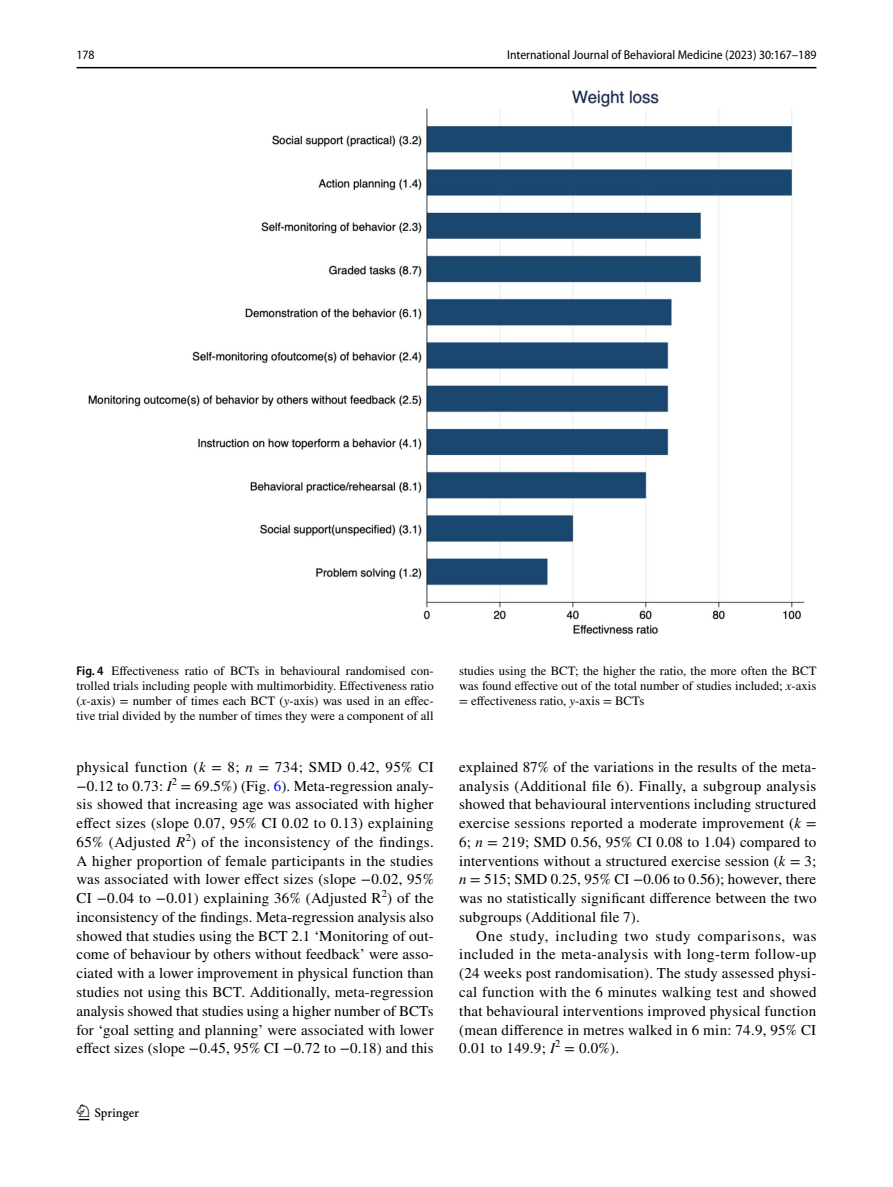
<style>
.page{position:relative;width:893px;height:1187px;background:#fff}
.page>*{position:absolute;margin:0;border:0;box-sizing:border-box;transform-origin:0 0}
.t1{font:22.5px "Springnew Regular 2";color:#000}
.t2{font:15px/18.8px "STIX";letter-spacing:.01em;color:#000;text-align:justify}
.t3{font:12.75px/15px "STIX";color:#000;text-align:justify}
.t4{font:semi-condensed 12.75px "Myriad Pro";color:#000}
.s1{font-family:"Myriad Pro";font-weight:600;font-stretch:semi-condensed}
.s2{font-style:italic}
.s3{color:#00f}
</style>
<div class="page">
<hr style="left:77px;top:67px;width:739px;height:1px;background:#000">
<img style="left:88px;top:90px;width:717px;height:544px">
<p class="t4" style="left:77px;top:48px;width:20px">178</p>
<p class="t4" style="left:507px;top:48px;width:311px">International Journal of Behavioral Medicine (2023) 30:167–189</p>
<p class="t3" style="left:77px;top:664px;width:359px"><span class="s1">Fig. 4</span> Effectiveness ratio of BCTs in behavioural randomised con&shy;trolled trials including people with multimorbidity. Effectiveness ratio (<span class="s2">x</span>-axis) = number of times each BCT (<span class="s2">y</span>-axis) was used in an effec&shy;tive trial divided by the number of times they were a component of all</p>
<p class="t3" style="left:459px;top:664px;width:359px">studies using the BCT; the higher the ratio, the more often the BCT was found effective out of the total number of studies included; <span class="s2">x</span>-axis = effectiveness ratio, <span class="s2">y</span>-axis = BCTs</p>
<p class="t2" style="left:77px;top:758px;width:359px">physical function (<span class="s2">k</span> = 8; <span class="s2">n</span> = 734; SMD 0.42, 95% CI −0.12 to 0.73: <span class="s2">I</span><sup>2</sup> = 69.5%) (Fig. <span class="s3">6</span>). Meta-regression analy&shy;sis showed that increasing age was associated with higher effect sizes (slope 0.07, 95% CI 0.02 to 0.13) explaining 65% (Adjusted <span class="s2">R</span><sup>2</sup>) of the inconsistency of the findings.<br>A higher proportion of female participants in the studies was associated with lower effect sizes (slope −0.02, 95% CI −0.04 to −0.01) explaining 36% (Adjusted R<sup>2</sup>) of the inconsistency of the findings. Meta-regression analysis also showed that studies using the BCT 2.1 ‘Monitoring of out&shy;come of behaviour by others without feedback’ were asso&shy;ciated with a lower improvement in physical function than studies not using this BCT. Additionally, meta-regression analysis showed that studies using a higher number of BCTs for ‘goal setting and planning’ were associated with lower effect sizes (slope −0.45, 95% CI −0.72 to −0.18) and this</p>
<p class="t2" style="left:459px;top:758px;width:359px">explained 87% of the variations in the results of the meta&shy;analysis (Additional file 6). Finally, a subgroup analysis showed that behavioural interventions including structured exercise sessions reported a moderate improvement (<span class="s2">k</span> = 6; <span class="s2">n</span> = 219; SMD 0.56, 95% CI 0.08 to 1.04) compared to interventions without a structured exercise session (<span class="s2">k</span> = 3; <span class="s2">n</span> = 515; SMD 0.25, 95% CI −0.06 to 0.56); however, there was no statistically significant difference between the two subgroups (Additional file 7).</p>
<p class="t2" style="left:459px;top:927px;width:359px;text-indent:17px">One study, including two study comparisons, was included in the meta-analysis with long-term follow-up (24 weeks post randomisation). The study assessed physi&shy;cal function with the 6 minutes walking test and showed that behavioural interventions improved physical function (mean difference in metres walked in 6 min: 74.9, 95% CI 0.01 to 149.9; <span class="s2">I</span><sup>2</sup> = 0.0%).</p>
<h1 class="t1" style="left:79px;top:1104px;width:62px">1 3</h1>
</div>
